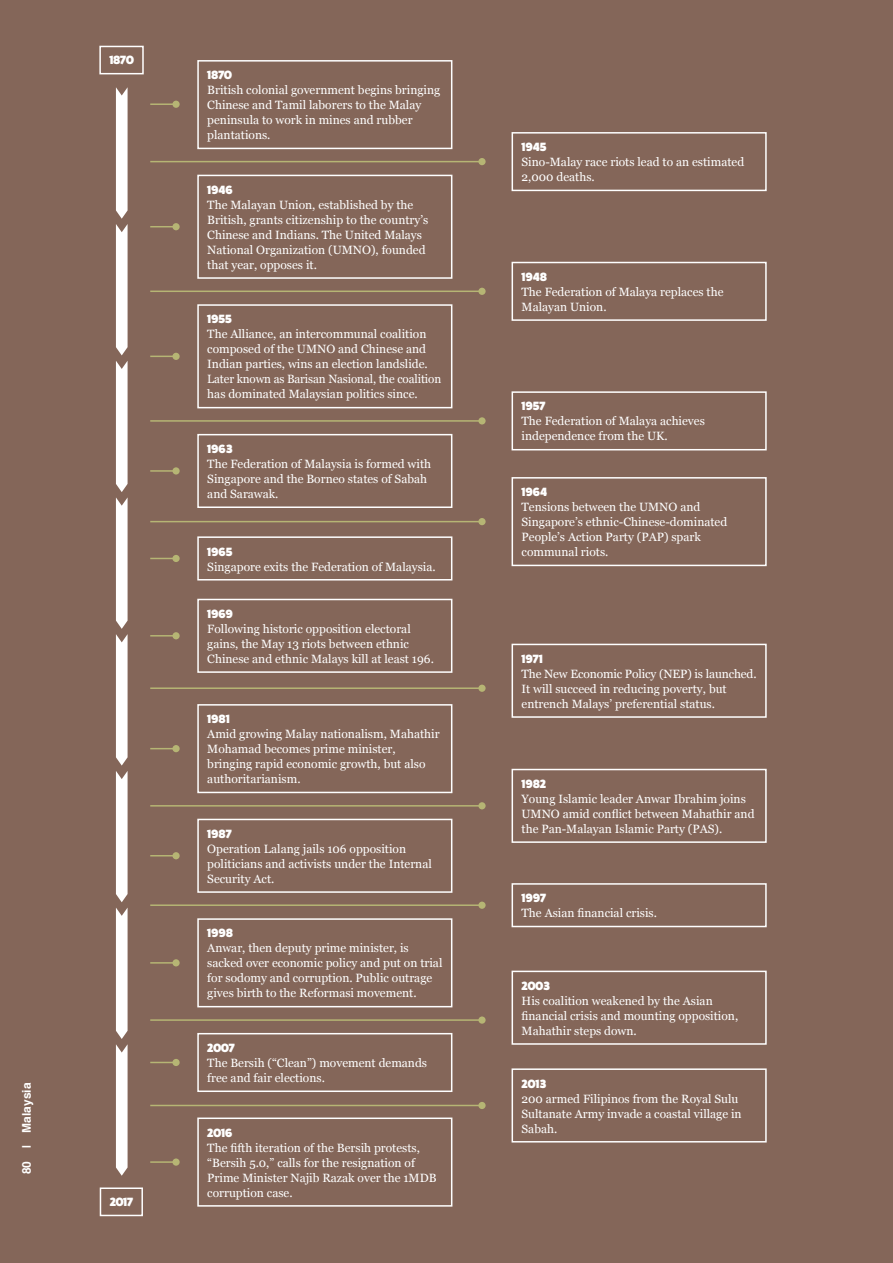
<style>
.page{position:relative;width:893px;height:1263px;background:#846659}
.page>*{position:absolute;margin:0;border:0;box-sizing:border-box;transform-origin:0 0}
.t1{font:12px/15px "Georgia";color:#fff}
.t2{font:800 12px "Fat Frank";color:#fff}
.t3{font:700 12px "Helvetica";color:#fff}
</style>
<div class="page">
<div style="left:197px;top:1117px;width:255px;height:89px;border:2px solid #fff"></div>
<div style="left:512px;top:1068px;width:255px;height:74px;border:2px solid #fff"></div>
<div style="left:197px;top:1033px;width:255px;height:59px;border:2px solid #fff"></div>
<div style="left:512px;top:971px;width:255px;height:74px;border:2px solid #fff"></div>
<div style="left:197px;top:918px;width:255px;height:89px;border:2px solid #fff"></div>
<div style="left:512px;top:883px;width:255px;height:44px;border:2px solid #fff"></div>
<div style="left:197px;top:819px;width:255px;height:74px;border:2px solid #fff"></div>
<div style="left:512px;top:769px;width:255px;height:74px;border:2px solid #fff"></div>
<div style="left:197px;top:704px;width:255px;height:89px;border:2px solid #fff"></div>
<div style="left:512px;top:644px;width:255px;height:74px;border:2px solid #fff"></div>
<div style="left:197px;top:599px;width:255px;height:74px;border:2px solid #fff"></div>
<div style="left:197px;top:536px;width:255px;height:44px;border:2px solid #fff"></div>
<div style="left:512px;top:477px;width:255px;height:89px;border:2px solid #fff"></div>
<div style="left:197px;top:434px;width:255px;height:74px;border:2px solid #fff"></div>
<div style="left:512px;top:391px;width:255px;height:59px;border:2px solid #fff"></div>
<div style="left:197px;top:304px;width:255px;height:104px;border:2px solid #fff"></div>
<div style="left:512px;top:262px;width:255px;height:59px;border:2px solid #fff"></div>
<div style="left:197px;top:175px;width:255px;height:104px;border:2px solid #fff"></div>
<div style="left:512px;top:132px;width:255px;height:59px;border:2px solid #fff"></div>
<div style="left:197px;top:60px;width:255px;height:89px;border:2px solid #fff"></div>
<svg style="left:116px;top:771px;width:12px;height:405px;background:#f0eceb"></svg>
<svg style="left:116px;top:361px;width:12px;height:404px;background:#f0eceb"></svg>
<svg style="left:116px;top:87px;width:12px;height:268px;background:#f0edec"></svg>
<hr style="left:150px;top:161px;width:332px;height:1px;background:#b6b574">
<div style="left:478px;top:158px;width:8px;height:7px;background:#b6b574;border-radius:50%"></div>
<hr style="left:150px;top:291px;width:332px;height:1px;background:#b6b574">
<div style="left:478px;top:288px;width:8px;height:7px;background:#b6b574;border-radius:50%"></div>
<hr style="left:150px;top:420px;width:332px;height:2px;background:#b6b574">
<div style="left:478px;top:417px;width:8px;height:7px;background:#b6b574;border-radius:50%"></div>
<hr style="left:150px;top:521px;width:332px;height:1px;background:#b6b574">
<div style="left:478px;top:518px;width:8px;height:7px;background:#b6b574;border-radius:50%"></div>
<hr style="left:150px;top:687px;width:332px;height:2px;background:#b6b574">
<div style="left:478px;top:685px;width:8px;height:7px;background:#b6b574;border-radius:50%"></div>
<hr style="left:150px;top:1019px;width:332px;height:2px;background:#b6b574">
<div style="left:478px;top:1016px;width:8px;height:8px;background:#b6b574;border-radius:50%"></div>
<hr style="left:150px;top:805px;width:332px;height:1px;background:#b6b574">
<div style="left:478px;top:802px;width:8px;height:7px;background:#b6b574;border-radius:50%"></div>
<hr style="left:150px;top:904px;width:332px;height:2px;background:#b6b574">
<div style="left:478px;top:902px;width:8px;height:7px;background:#b6b574;border-radius:50%"></div>
<hr style="left:150px;top:1105px;width:332px;height:1px;background:#b6b574">
<div style="left:478px;top:1102px;width:8px;height:7px;background:#b6b574;border-radius:50%"></div>
<hr style="left:150px;top:103px;width:26px;height:2px;background:#b6b574">
<div style="left:172px;top:101px;width:8px;height:7px;background:#b6b574;border-radius:50%"></div>
<svg style="left:150px;top:226px;width:22px;height:1px"></svg>
<div style="left:172px;top:223px;width:8px;height:7px;background:#b6b574;border-radius:50%"></div>
<svg style="left:150px;top:356px;width:22px;height:1px"></svg>
<div style="left:172px;top:353px;width:8px;height:7px;background:#b6b574;border-radius:50%"></div>
<hr style="left:150px;top:470px;width:26px;height:2px;background:#b6b574">
<div style="left:172px;top:467px;width:8px;height:7px;background:#b6b574;border-radius:50%"></div>
<svg style="left:150px;top:558px;width:22px;height:1px"></svg>
<div style="left:172px;top:555px;width:8px;height:7px;background:#b6b574;border-radius:50%"></div>
<svg style="left:150px;top:635px;width:22px;height:1px"></svg>
<div style="left:172px;top:632px;width:8px;height:7px;background:#b6b574;border-radius:50%"></div>
<svg style="left:150px;top:748px;width:22px;height:1px"></svg>
<div style="left:172px;top:745px;width:8px;height:7px;background:#b6b574;border-radius:50%"></div>
<svg style="left:150px;top:855px;width:22px;height:1px"></svg>
<div style="left:172px;top:852px;width:8px;height:7px;background:#b6b574;border-radius:50%"></div>
<hr style="left:150px;top:962px;width:26px;height:2px;background:#b6b574">
<div style="left:172px;top:959px;width:8px;height:7px;background:#b6b574;border-radius:50%"></div>
<svg style="left:150px;top:1062px;width:22px;height:1px"></svg>
<div style="left:172px;top:1059px;width:8px;height:7px;background:#b6b574;border-radius:50%"></div>
<hr style="left:150px;top:1161px;width:26px;height:2px;background:#b6b574">
<div style="left:172px;top:1158px;width:8px;height:8px;background:#b6b574;border-radius:50%"></div>
<div style="left:99px;top:46px;width:45px;height:28px;border:2px solid #fff"></div>
<div style="left:100px;top:1187px;width:43px;height:29px;border:2px solid #fff"></div>
<p class="t3" style="left:17px;top:1148px;width:67px;rotate:-90deg">| Malaysia</p>
<p class="t3" style="left:17px;top:1174px;width:15px;rotate:-90deg">80</p>
<p class="t2" style="left:109px;top:54px;width:26px">1870</p>
<p class="t2" style="left:110px;top:1195px;width:25px">2017</p>
<p class="t2" style="left:207px;top:68px;width:26px">1870</p>
<p class="t1" style="left:207px;top:82px;width:235px">British colonial government begins bringing Chinese and Tamil laborers to the Malay peninsula to work in mines and rubber plantations.</p>
<p class="t2" style="left:207px;top:183px;width:27px">1946</p>
<p class="t1" style="left:207px;top:197px;width:222px">The Malayan Union, established by the British, grants citizenship to the country’s Chinese and Indians. The United Malays National Organization (UMNO), founded that year, opposes it.</p>
<p class="t2" style="left:207px;top:312px;width:26px">1955</p>
<p class="t1" style="left:207px;top:326px;width:235px">The Alliance, an intercommunal coalition composed of the UMNO and Chinese and Indian parties, wins an election landslide.<br>Later known as Barisan Nasional, the coalition has dominated Malaysian politics since.</p>
<p class="t2" style="left:207px;top:442px;width:27px">1963</p>
<p class="t1" style="left:207px;top:456px;width:225px">The Federation of Malaysia is formed with<br>Singapore and the Borneo states of Sabah and Sarawak.</p>
<p class="t2" style="left:207px;top:545px;width:27px">1965</p>
<p class="t1" style="left:207px;top:558px;width:230px">Singapore exits the Federation of Malaysia.</p>
<p class="t2" style="left:207px;top:607px;width:27px">1969</p>
<p class="t1" style="left:207px;top:621px;width:228px">Following historic opposition electoral gains, the May 13 riots between ethnic<br>Chinese and ethnic Malays kill at least 196.</p>
<p class="t2" style="left:207px;top:712px;width:24px">1981</p>
<p class="t1" style="left:207px;top:726px;width:234px">Amid growing Malay nationalism, Mahathir Mohamad becomes prime minister, bringing rapid economic growth, but also authoritarianism.</p>
<p class="t2" style="left:207px;top:827px;width:26px">1987</p>
<p class="t1" style="left:207px;top:841px;width:226px">Operation Lalang jails 106 opposition politicians and activists under the Internal<br>Security Act.</p>
<p class="t2" style="left:207px;top:926px;width:27px">1998</p>
<p class="t1" style="left:207px;top:940px;width:237px">Anwar, then deputy prime minister, is sacked over economic policy and put on trial for sodomy and corruption. Public outrage gives birth to the Reformasi movement.</p>
<p class="t2" style="left:207px;top:1041px;width:29px">2007</p>
<p class="t1" style="left:207px;top:1055px;width:221px">The Bersih (“Clean”) movement demands free and fair elections.</p>
<p class="t2" style="left:207px;top:1126px;width:27px">2016</p>
<p class="t1" style="left:207px;top:1139px;width:231px">The fifth iteration of the Bersih protests, “Bersih 5.0,” calls for the resignation of Prime Minister Najib Razak over the 1MDB corruption case.</p>
<p class="t2" style="left:522px;top:140px;width:26px">1945</p>
<p class="t1" style="left:522px;top:154px;width:224px">Sino-Malay race riots lead to an estimated<br>2,000 deaths.</p>
<p class="t2" style="left:522px;top:270px;width:27px">1948</p>
<p class="t1" style="left:522px;top:284px;width:203px">The Federation of Malaya replaces the<br>Malayan Union.</p>
<p class="t2" style="left:522px;top:400px;width:25px">1957</p>
<p class="t1" style="left:522px;top:413px;width:185px">The Federation of Malaya achieves independence from the UK.</p>
<p class="t2" style="left:522px;top:485px;width:27px">1964</p>
<p class="t1" style="left:522px;top:499px;width:207px">Tensions between the UMNO and<br>Singapore’s ethnic-Chinese-dominated<br>People’s Action Party (PAP) spark communal riots.</p>
<p class="t2" style="left:522px;top:652px;width:23px">1971</p>
<p class="t1" style="left:522px;top:666px;width:237px">The New Economic Policy (NEP) is launched.<br>It will succeed in reducing poverty, but entrench Malays’ preferential status.</p>
<p class="t2" style="left:522px;top:777px;width:26px">1982</p>
<p class="t1" style="left:522px;top:791px;width:234px">Young Islamic leader Anwar Ibrahim joins<br>UMNO amid conflict between Mahathir and the Pan-Malayan Islamic Party (PAS).</p>
<p class="t2" style="left:522px;top:891px;width:26px">1997</p>
<p class="t1" style="left:522px;top:905px;width:137px">The Asian financial crisis.</p>
<p class="t2" style="left:522px;top:979px;width:30px">2003</p>
<p class="t1" style="left:522px;top:992px;width:218px">His coalition weakened by the Asian financial crisis and mounting opposition,<br>Mahathir steps down.</p>
<p class="t2" style="left:522px;top:1077px;width:26px">2013</p>
<p class="t1" style="left:522px;top:1090px;width:222px">200 armed Filipinos from the Royal Sulu<br>Sultanate Army invade a coastal village in<br>Sabah.</p>
</div>
